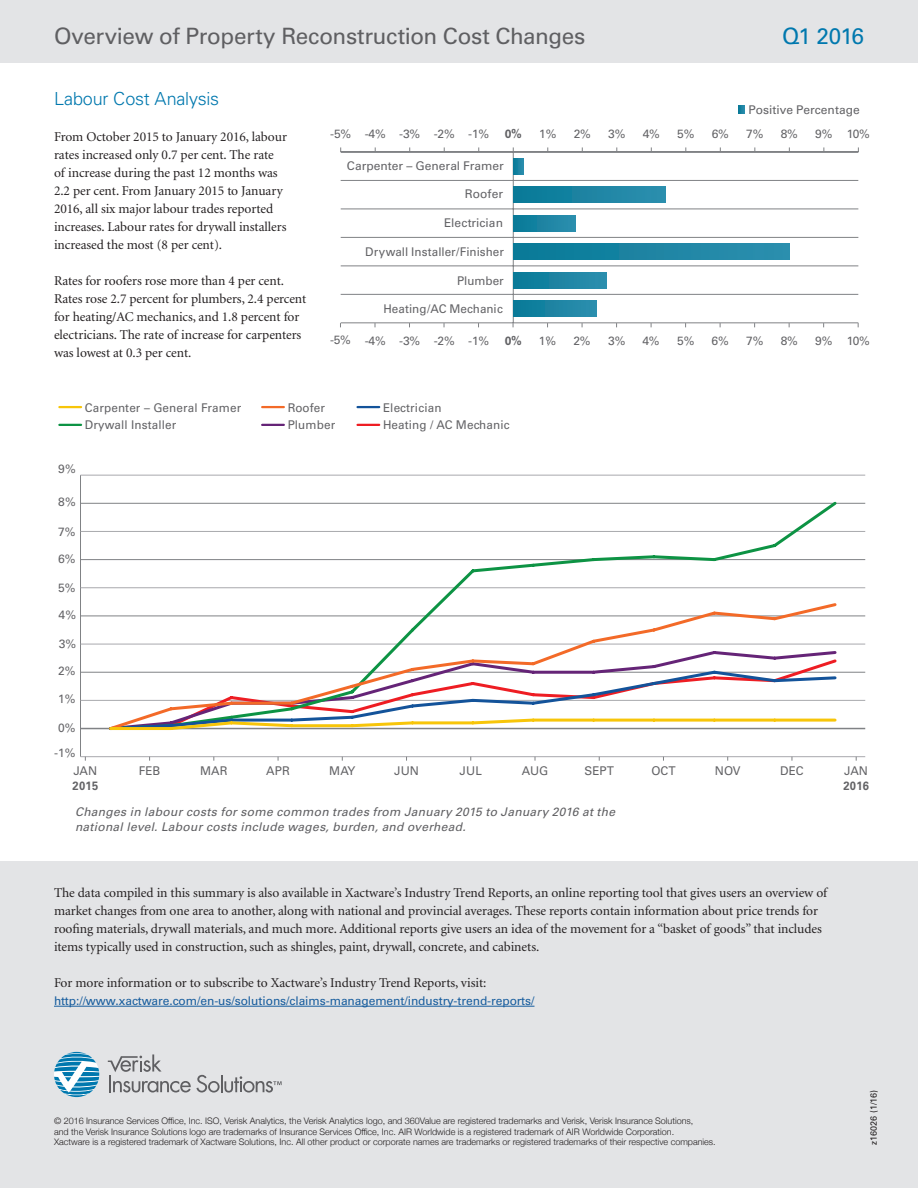
<style>
.page{position:relative;width:918px;height:1188px;background:#fff}
.page>*{position:absolute;margin:0;border:0;box-sizing:border-box;transform-origin:0 0}
.subhead_1{font:22.5px "Univers";letter-spacing:-.015em;color:#5f5f62}
.subhead_1-2{font:22.5px "Univers";letter-spacing:-.045em;color:#0078ae}
.headline_2{font:300 18px "Univers";letter-spacing:-.015em;color:#0078ae}
.Body_1{font:13.5px/18px "Minion";letter-spacing:-.005em;color:#231f20}
.t1{font:12px "Univers";letter-spacing:.01em;color:#636366}
.caption_2{font:italic 12px/15px "Univers";letter-spacing:.025em;color:#5f5f62}
.Body_1-2{font:12px "Univers";letter-spacing:-.005em;color:#175d9e}
.t2{font:700 12px/14.4px "Univers";letter-spacing:.025em;color:#636366;scale:.92 1}
.t3{font:700 12px "Univers";letter-spacing:.025em;color:#636366}
.Copyright{font:300 9px/10.5px "Helvetica Neue";color:#231f20}
.t4{font:9px "Univers";color:#231f20}
.s1{font-weight:400}
</style>
<div class="page">
<div style="left:0;top:862px;width:918px;height:326px;background:#e3e4e6"></div>
<div style="left:0;top:0;width:918px;height:63px;background:#e3e4e6"></div>
<svg style="left:54px;top:1052px;width:45px;height:45px"></svg>
<svg style="left:108px;top:1054px;width:174px;height:39px"></svg>
<hr style="left:513px;top:152px;width:1px;height:171px;background:#808285">
<hr style="left:341px;top:322px;width:517px;height:1px;background:#808285">
<hr style="left:341px;top:294px;width:517px;height:1px;background:#808285">
<hr style="left:341px;top:266px;width:517px;height:1px;background:#808285">
<hr style="left:341px;top:237px;width:517px;height:1px;background:#808285">
<hr style="left:341px;top:209px;width:517px;height:1px;background:#808285">
<hr style="left:341px;top:180px;width:517px;height:1px;background:#808285">
<hr style="left:341px;top:152px;width:517px;height:1px;background:#808285">
<div style="left:513px;top:301px;width:83px;height:16px;background:linear-gradient(to right,#077997,#2e8faf)"></div>
<svg style="left:513px;top:158px;width:11px;height:16px"></svg>
<div style="left:513px;top:187px;width:152px;height:16px;background:linear-gradient(to right,#077997,#2e8faf)"></div>
<div style="left:513px;top:215px;width:62px;height:16px;background:linear-gradient(to right,#087997,#2d8eae)"></div>
<div style="left:513px;top:244px;width:276px;height:16px;background:linear-gradient(to right,#077997,#2e8faf)"></div>
<div style="left:513px;top:272px;width:93px;height:16px;background:linear-gradient(to right,#077997,#2e8faf)"></div>
<svg style="left:738px;top:106px;width:7px;height:7px"></svg>
<hr style="left:81px;top:728px;width:784px;height:1px;background:#808285">
<hr style="left:80px;top:475px;width:1px;height:282px;background:#808285">
<hr style="left:81px;top:756px;width:784px;height:1px;background:#a8a9ad">
<hr style="left:81px;top:700px;width:784px;height:1px;background:#a8a9ad">
<hr style="left:81px;top:672px;width:784px;height:1px;background:#808285">
<hr style="left:81px;top:644px;width:784px;height:1px;background:#a8a9ad">
<hr style="left:81px;top:616px;width:784px;height:1px;background:#808285">
<hr style="left:81px;top:587px;width:784px;height:1px;background:#a8a9ad">
<hr style="left:81px;top:559px;width:784px;height:1px;background:#808285">
<hr style="left:81px;top:531px;width:784px;height:1px;background:#a8a9ad">
<hr style="left:81px;top:503px;width:784px;height:1px;background:#808285">
<hr style="left:81px;top:475px;width:784px;height:1px;background:#a8a9ad">
<svg style="left:108px;top:501px;width:731px;height:100px"></svg>
<svg style="left:107px;top:601px;width:732px;height:129px"></svg>
<svg style="left:108px;top:717px;width:730px;height:14px"></svg>
<hr style="left:59px;top:406px;width:22px;height:2px;background:#f7c509">
<hr style="left:262px;top:406px;width:22px;height:2px;background:#f36a28">
<hr style="left:358px;top:406px;width:21px;height:2px;background:#13539a">
<hr style="left:59px;top:424px;width:22px;height:2px;background:#0d9344">
<hr style="left:262px;top:424px;width:22px;height:2px;background:#652477">
<hr style="left:358px;top:424px;width:21px;height:2px;background:#ee1d23">
<hr style="left:54px;top:1006px;width:480px;height:1px;background:#175d9e">
<p class="subhead_1" style="left:54px;top:23px;width:533px">Overview of Property Reconstruction Cost Changes</p>
<p class="subhead_1-2" style="left:782px;top:23px;width:83px">Q1 2016</p>
<p class="headline_2" style="left:54px;top:88px;width:167px">Labour Cost Analysis</p>
<p class="Body_1" style="left:54px;top:128px;width:234px">From October 2015 to January 2016, labour rates increased only 0.7 per cent. The rate of increase during the past 12 months was 2.2 per cent. From January 2015 to January 2016, all six major labour trades reported increases. Labour rates for drywall installers increased the most (8 per cent).</p>
<p class="Body_1" style="left:54px;top:272px;width:254px">Rates for roofers rose more than 4 per cent.<br>Rates rose 2.7 percent for plumbers, 2.4 percent for heating/AC mechanics, and 1.8 percent for electricians. The rate of increase for carpenters was lowest at 0.3 per cent.</p>
<p class="t1" style="left:749px;top:102px;width:113px">Positive Percentage</p>
<p class="t1" style="left:330px;top:126px;width:161px">-5% -4% -3% -2% -1%</p>
<p class="t3" style="left:505px;top:127px;width:19px">0%</p>
<p class="t1" style="left:539px;top:126px;width:19px">1%</p>
<p class="t1" style="left:574px;top:126px;width:19px">2%</p>
<p class="t1" style="left:608px;top:126px;width:19px">3%</p>
<p class="t1" style="left:643px;top:126px;width:19px">4%</p>
<p class="t1" style="left:677px;top:126px;width:19px">5%</p>
<p class="t1" style="left:712px;top:126px;width:19px">6%</p>
<p class="t1" style="left:746px;top:126px;width:19px">7%</p>
<p class="t1" style="left:781px;top:126px;width:19px">8%</p>
<p class="t1" style="left:815px;top:126px;width:56px">9% 10%</p>
<p class="t1" style="left:347px;top:159px;width:158px">Carpenter – General Framer</p>
<p class="t1" style="left:465px;top:186px;width:40px">Roofer</p>
<p class="t1" style="left:444px;top:215px;width:61px">Electrician</p>
<p class="t1" style="left:365px;top:244px;width:140px">Drywall Installer/Finisher</p>
<p class="t1" style="left:457px;top:273px;width:48px">Plumber</p>
<p class="t1" style="left:383px;top:301px;width:121px">Heating/AC Mechanic</p>
<p class="t1" style="left:330px;top:334px;width:161px">-5% -4% -3% -2% -1%</p>
<p class="t3" style="left:505px;top:334px;width:19px">0%</p>
<p class="t1" style="left:539px;top:334px;width:19px">1%</p>
<p class="t1" style="left:573px;top:334px;width:19px">2%</p>
<p class="t1" style="left:608px;top:334px;width:19px">3%</p>
<p class="t1" style="left:642px;top:334px;width:19px">4%</p>
<p class="t1" style="left:677px;top:334px;width:19px">5%</p>
<p class="t1" style="left:712px;top:334px;width:19px">6%</p>
<p class="t1" style="left:746px;top:334px;width:19px">7%</p>
<p class="t1" style="left:781px;top:334px;width:19px">8%</p>
<p class="t1" style="left:815px;top:334px;width:56px">9% 10%</p>
<p class="t1" style="left:85px;top:400px;width:158px">Carpenter – General Framer</p>
<p class="t1" style="left:288px;top:400px;width:39px">Roofer</p>
<p class="t1" style="left:383px;top:400px;width:60px">Electrician</p>
<p class="t1" style="left:85px;top:418px;width:93px">Drywall Installer</p>
<p class="t1" style="left:288px;top:418px;width:49px">Plumber</p>
<p class="t1" style="left:383px;top:418px;width:128px">Heating / AC Mechanic</p>
<p class="t1" style="left:58px;top:462px;width:19px">9%</p>
<p class="t1" style="left:58px;top:495px;width:19px">8%</p>
<p class="t1" style="left:58px;top:525px;width:19px">7%</p>
<p class="t1" style="left:58px;top:551px;width:19px">6%</p>
<p class="t1" style="left:58px;top:581px;width:19px">5%</p>
<p class="t1" style="left:59px;top:608px;width:19px">4%</p>
<p class="t1" style="left:59px;top:637px;width:19px">3%</p>
<p class="t1" style="left:58px;top:664px;width:19px">2%</p>
<p class="t1" style="left:58px;top:692px;width:19px">1%</p>
<p class="t1" style="left:58px;top:720px;width:19px">0%</p>
<p class="t1" style="left:54px;top:745px;width:23px">-1%</p>
<p class="t1" style="left:139px;top:764px;width:23px">FEB</p>
<p class="t1" style="left:200px;top:764px;width:29px">MAR</p>
<p class="t1" style="left:266px;top:764px;width:25px">APR</p>
<p class="t1" style="left:329px;top:764px;width:28px">MAY</p>
<p class="t1" style="left:394px;top:764px;width:26px">JUN</p>
<p class="t1" style="left:460px;top:764px;width:24px">JUL</p>
<p class="t1" style="left:522px;top:764px;width:28px">AUG</p>
<p class="t1" style="left:73px;top:764px;width:25px">JAN</p>
<p class="t1" style="left:584px;top:764px;width:31px">SEPT</p>
<p class="t1" style="left:651px;top:764px;width:26px">OCT</p>
<p class="t1" style="left:715px;top:764px;width:27px">NOV</p>
<p class="t2" style="left:73px;top:778px;width:29px">2015</p>
<p class="caption_2" style="left:75px;top:804px;width:542px">Changes in labour costs for some common trades from January 2015 to January 2016 at the national level. Labour costs include wages, burden, and overhead.</p>
<p class="t1" style="left:780px;top:764px;width:25px">DEC</p>
<p class="t2" style="left:843px;top:764px;width:29px"><span class="s1">JAN<br></span>2016</p>
<p class="Body_1" style="left:54px;top:884px;width:775px">The data compiled in this summary is also available in Xactware’s Industry Trend Reports, an online reporting tool that gives users an overview of market changes from one area to another, along with national and provincial averages. These reports contain information about price trends for roofing materials, drywall materials, and much more. Additional reports give users an idea of the movement for a “basket of goods” that includes items typically used in construction, such as shingles, paint, drywall, concrete, and cabinets.</p>
<p class="Body_1" style="left:54px;top:974px;width:434px">For more information or to subscribe to Xactware’s Industry Trend Reports, visit:</p>
<p class="Body_1-2" style="left:54px;top:994px;width:482px">http://www.xactware.com/en-us/solutions/claims-management/industry-trend-reports/</p>
<p class="Copyright" style="left:54px;top:1115px;width:663px">© 2016 Insurance Services Office, Inc. ISO, Verisk Analytics, the Verisk Analytics logo, and 360Value are registered trademarks and Verisk, Verisk Insurance Solutions,<br>and the Verisk Insurance Solutions logo are trademarks of Insurance Services Office, Inc. AIR Worldwide is a registered trademark of AIR Worldwide Corporation.<br>Xactware is a registered trademark of Xactware Solutions, Inc. All other product or corporate names are trademarks or registered trademarks of their respective companies.</p>
<p class="t4" style="left:868px;top:1145px;width:56px;rotate:-90deg">z16026 (1/16)</p>
</div>
